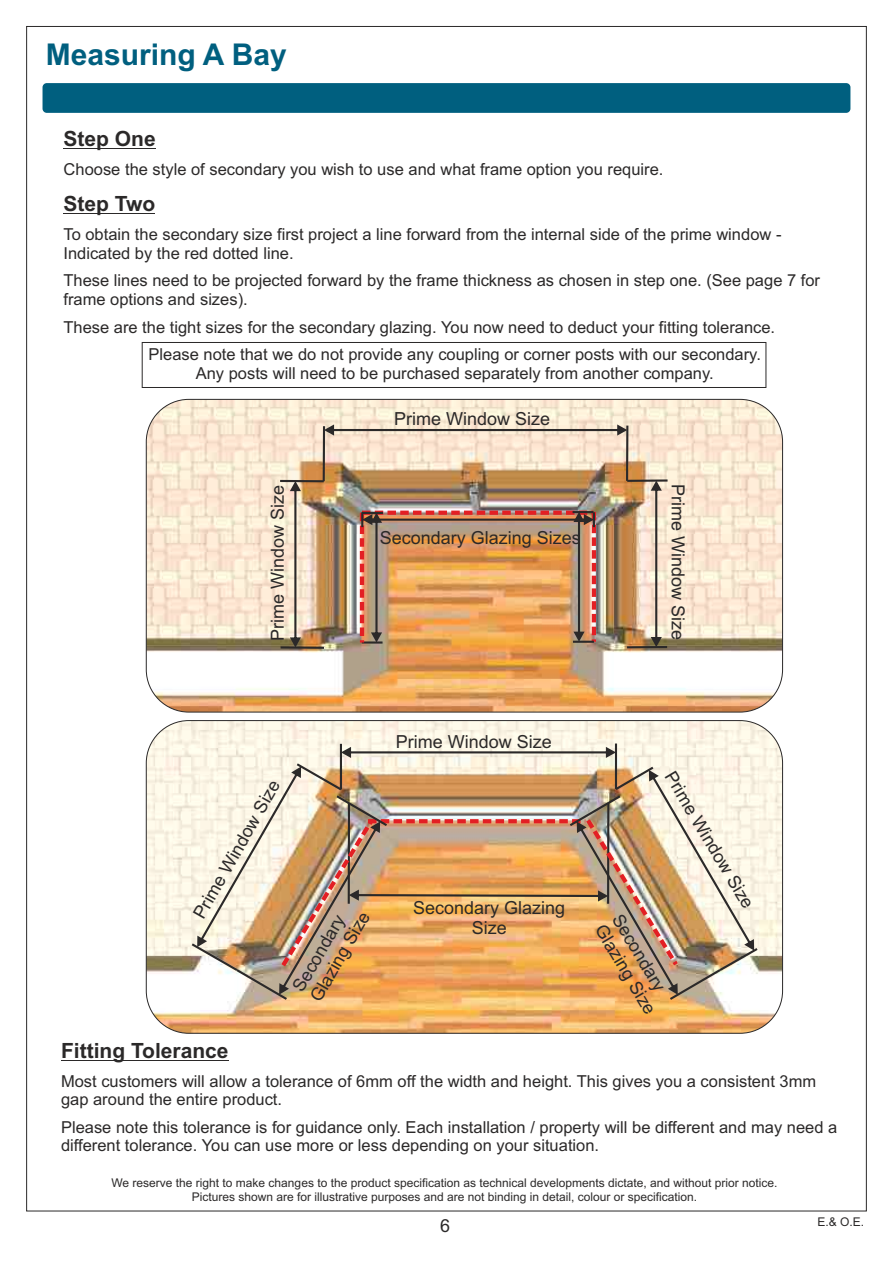
<style>
.page{position:relative;width:893px;height:1263px;background:#fff}
.page>*{position:absolute;margin:0;border:0;box-sizing:border-box;transform-origin:0 0}
.t1{font:700 30px "Arial";color:#005f7f}
.t2{font:700 21px "Arial";color:#2b2929}
.t3{font:18px/20.1px "Arial";color:#2b2929}
.t4{font:16.5px/18.5px "Arial";color:#2b2929}
.t5{font:12px/13.4px "Arial";color:#2b2929;text-align:center}
</style>
<div class="page">
<div style="left:43px;top:83px;width:807px;height:30px;background:#005f7f;border-radius:4px"></div>
<hr style="left:64px;top:148px;width:92px;height:1px;background:#2b2929">
<hr style="left:63px;top:213px;width:92px;height:1px;background:#2b2929">
<img style="left:146px;top:399px;width:637px;height:313px;border-radius:43px">
<hr style="left:323px;top:426px;width:2px;height:55px;background:#2b2929">
<hr style="left:626px;top:426px;width:2px;height:55px;background:#2b2929">
<svg style="left:324px;top:424px;width:303px;height:12px;background:#cec0ae"></svg>
<hr style="left:627px;top:646px;width:40px;height:2px;background:#2b2929">
<hr style="left:627px;top:479px;width:41px;height:3px;background:#2b2929">
<svg style="left:651px;top:481px;width:11px;height:165px;background:#c4b6a5"></svg>
<hr style="left:281px;top:646px;width:43px;height:3px;background:#2b2929">
<hr style="left:280px;top:480px;width:44px;height:2px;background:#2b2929">
<svg style="left:290px;top:482px;width:11px;height:165px;background:#c5b9a7"></svg>
<hr style="left:362px;top:641px;width:21px;height:3px;background:#2b2929">
<hr style="left:573px;top:641px;width:21px;height:2px;background:#2b2929">
<img style="left:360px;top:511px;width:236px;height:131px">
<hr style="left:61px;top:1060px;width:168px;height:1px;background:#2b2929">
<img style="left:146px;top:721px;width:637px;height:312px;border-radius:43px">
<hr style="left:340px;top:744px;width:2px;height:45px;background:#2b2929">
<hr style="left:615px;top:743px;width:2px;height:46px;background:#2b2929">
<img style="left:189px;top:747px;width:571px;height:255px">
<div style="left:142px;top:342px;width:624px;height:46px;border:1px solid #2b2929"></div>
<h1 class="t1" style="left:46px;top:43px;width:243px">Measuring A Bay</h1>
<p class="t2" style="left:64px;top:131px;width:94px">Step One</p>
<p class="t4" style="left:64px;top:162px;width:601px">Choose the style of secondary you wish to use and what frame option you require.</p>
<p class="t2" style="left:63px;top:196px;width:93px">Step Two</p>
<p class="t4" style="left:63px;top:227px;width:720px">To obtain the secondary size first project a line forward from the internal side of the prime window -<br>Indicated by the red dotted line.</p>
<p class="t4" style="left:63px;top:273px;width:758px">These lines need to be projected forward by the frame thickness as chosen in step one. (See page 7 for frame options and sizes).</p>
<p class="t4" style="left:148px;top:314px;width:628px;line-height:27.6px;text-indent:-85px">These are the tight sizes for the secondary glazing. You now need to deduct your fitting tolerance.<br>Please note that we do not provide any coupling or corner posts with our secondary.</p>
<p class="t4" style="left:196px;top:365px;width:519px">Any posts will need to be purchased separately from another company.</p>
<p class="t3" style="left:394px;top:411px;width:158px">Prime Window Size</p>
<p class="t3" style="left:269px;top:641px;width:158px;rotate:-90deg">Prime Window Size</p>
<p class="t3" style="left:687px;top:484px;width:158px;rotate:90deg">Prime Window Size</p>
<p class="t3" style="left:380px;top:530px;width:203px">Secondary Glazing Sizes</p>
<p class="t3" style="left:396px;top:733px;width:158px">Prime Window Size</p>
<p class="t3" style="left:190px;top:912px;width:158px;rotate:-60deg">Prime Window Size</p>
<p class="t3" style="left:677px;top:768px;width:158px;rotate:59deg">Prime Window Size</p>
<p class="t3" style="left:413px;top:899px;width:154px;text-align:center">Secondary Glazing<br>Size</p>
<p class="t3" style="left:290px;top:986px;width:103px;rotate:-60deg">Secondary<br>Glazing Size</p>
<p class="t3" style="left:624px;top:911px;width:103px;rotate:59deg">Secondary<br>Glazing Size</p>
<p class="t2" style="left:61px;top:1042px;width:169px">Fitting Tolerance</p>
<p class="t4" style="left:61px;top:1073px;width:757px">Most customers will allow a tolerance of 6mm off the width and height. This gives you a consistent 3mm gap around the entire product.</p>
<p class="t4" style="left:61px;top:1119px;width:778px">Please note this tolerance is for guidance only. Each installation / property will be different and may need a different tolerance. You can use more or less depending on your situation.</p>
<p class="t5" style="left:111px;top:1177px;width:668px">We reserve the right to make changes to the product specification as technical developments dictate, and without prior notice.<br>Pictures shown are for illustrative purposes and are not binding in detail, colour or specification.</p>
<p class="t3" style="left:440px;top:1218px;width:12px">6</p>
<p class="t5" style="left:817px;top:1216px;width:48px">E.&amp; O.E.</p>
</div>
